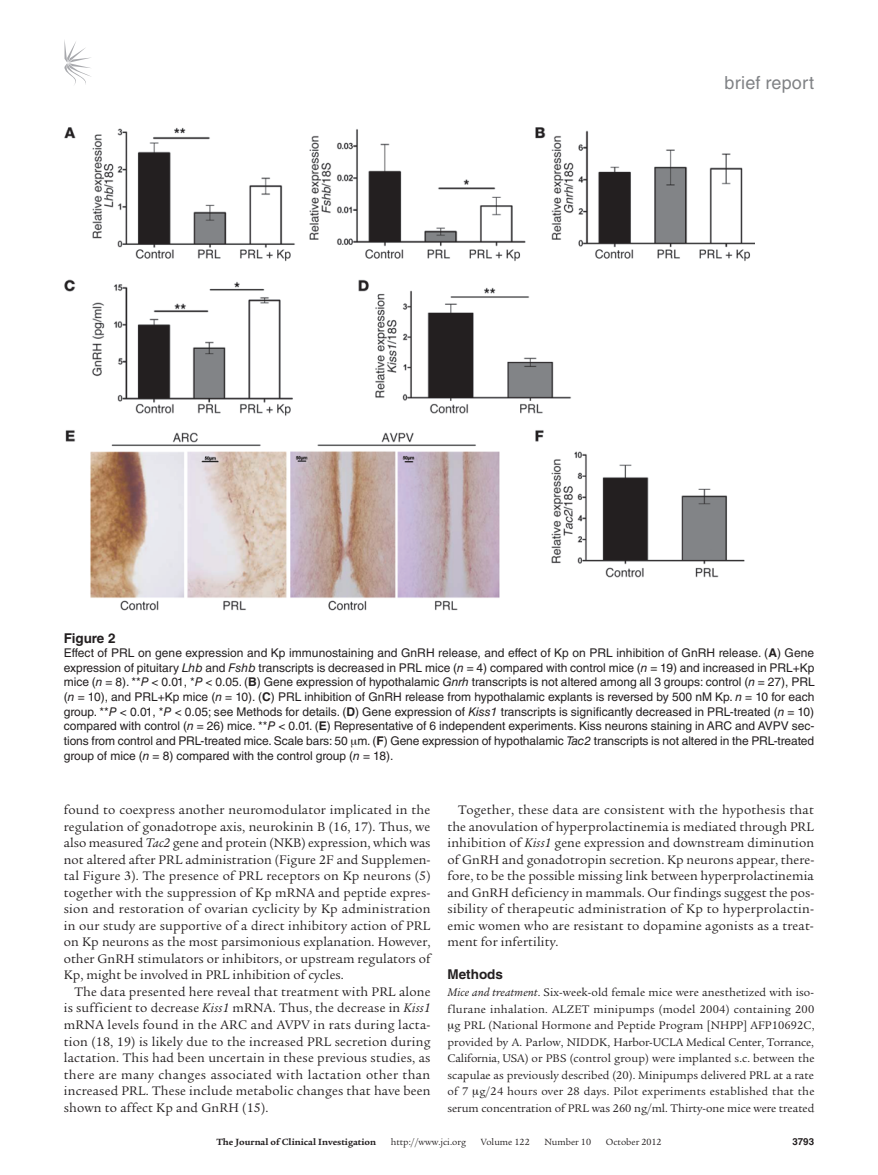
<style>
.page{position:relative;width:878px;height:1175px;background:#fff}
.page>*{position:absolute;margin:0;border:0;box-sizing:border-box;transform-origin:0 0}
.t1{font:18px "Helvetica LT Std";letter-spacing:.01em;color:#808285}
.t2{font:13.5px/16.5px "Legacy Serif Std";letter-spacing:.015em;color:#231f20;text-align:justify}
.t3{font:700 13.5px "Helvetica LT Std";color:#231f20}
.t4{font:12px/14.7px "Helvetica LT Std";color:#231f20;text-align:justify}
.t5{font:12px/16.5px "Legacy Serif Std";letter-spacing:.01em;color:#231f20;text-align:center}
.t6{font:9.75px "Legacy Serif Std";color:#231f20}
.t7{font:700 9.75px "Legacy Serif Std";color:#231f20}
.t8{font:700 9.75px "Helvetica LT Std";color:#231f20}
.s1{font-weight:700}
.s2{font-style:italic}
</style>
<div class="page">
<svg style="left:64px;top:40px;width:27px;height:45px"></svg>
<img style="left:64px;top:127px;width:690px;height:484px">
<h1 class="t1" style="left:724px;top:73px;width:91px">brief report</h1>
<p class="t3" style="left:64px;top:629px;width:53px">Figure 2</p>
<p class="t4" style="left:64px;top:645px;width:752px">Effect of PRL on gene expression and Kp immunostaining and GnRH release, and effect of Kp on PRL inhibition of GnRH release. (<span class="s1">A</span>) Gene expression of pituitary <span class="s2">Lhb</span> and <span class="s2">Fshb</span> transcripts is decreased in PRL mice (<span class="s2">n</span> = 4) compared with control mice (<span class="s2">n</span> = 19) and increased in PRL+Kp mice (<span class="s2">n</span> = 8). **<span class="s2">P</span> &lt; 0.01, *<span class="s2">P</span> &lt; 0.05. (<span class="s1">B</span>) Gene expression of hypothalamic <span class="s2">Gnrh</span> transcripts is not altered among all 3 groups: control (<span class="s2">n</span> = 27), PRL (<span class="s2">n</span> = 10), and PRL+Kp mice (<span class="s2">n</span> = 10). (<span class="s1">C</span>) PRL inhibition of GnRH release from hypothalamic explants is reversed by 500 nM Kp. <span class="s2">n</span> = 10 for each group. **<span class="s2">P</span> &lt; 0.01, *<span class="s2">P</span> &lt; 0.05; see Methods for details. (<span class="s1">D</span>) Gene expression of <span class="s2">Kiss1</span> transcripts is significantly decreased in PRL-treated (<span class="s2">n</span> = 10) compared with control (<span class="s2">n</span> = 26) mice. **<span class="s2">P</span> &lt; 0.01. (<span class="s1">E</span>) Representative of 6 independent experiments. Kiss neurons staining in ARC and AVPV sec&shy;tions from control and PRL-treated mice. Scale bars: 50 m. (<span class="s1">F</span>) Gene expression of hypothalamic <span class="s2">Tac2</span> transcripts is not altered in the PRL-treated group of mice (<span class="s2">n</span> = 8) compared with the control group (<span class="s2">n</span> = 18).</p>
<p class="t2" style="left:64px;top:802px;width:368px">found to coexpress another neuromodulator implicated in the regulation of gonadotrope axis, neurokinin B (16, 17). Thus, we also measured <span class="s2">Tac2</span> gene and protein (NKB) expression, which was not altered after PRL administration (Figure 2F and Supplemen&shy;tal Figure 3). The presence of PRL receptors on Kp neurons (5) together with the suppression of Kp mRNA and peptide expres&shy;sion and restoration of ovarian cyclicity by Kp administration in our study are supportive of a direct inhibitory action of PRL on Kp neurons as the most parsimonious explanation. However, other GnRH stimulators or inhibitors, or upstream regulators of Kp, might be involved in PRL inhibition of cycles.</p>
<p class="t2" style="left:64px;top:983px;width:368px;text-indent:11px">The data presented here reveal that treatment with PRL alone is sufficient to decrease <span class="s2">Kiss1</span> mRNA. Thus, the decrease in <span class="s2">Kiss1 </span>mRNA levels found in the ARC and AVPV in rats during lacta&shy;tion (18, 19) is likely due to the increased PRL secretion during lactation. This had been uncertain in these previous studies, as there are many changes associated with lactation other than increased PRL. These include metabolic changes that have been shown to affect Kp and GnRH (15).</p>
<p class="t2" style="left:447px;top:802px;width:368px;text-indent:11px">Together, these data are consistent with the hypothesis that the anovulation of hyperprolactinemia is mediated through PRL inhibition of <span class="s2">Kiss1</span> gene expression and downstream diminution of GnRH and gonadotropin secretion. Kp neurons appear, there&shy;fore, to be the possible missing link between hyperprolactinemia and GnRH deficiency in mammals. Our findings suggest the pos&shy;sibility of therapeutic administration of Kp to hyperprolactin&shy;emic women who are resistant to dopamine agonists as a treat&shy;ment for infertility.</p>
<p class="t3" style="left:447px;top:966px;width:57px">Methods</p>
<p class="t5" style="left:447px;top:984px;width:368px"><span class="s2">Mice and treatment</span>. Six-week-old female mice were anesthetized with iso&shy;flurane inhalation. ALZET minipumps (model 2004) containing 200 g PRL (National Hormone and Peptide Program [NHPP] AFP10692C, provided by A. Parlow, NIDDK, Harbor-UCLA Medical Center, Torrance, California, USA) or PBS (control group) were implanted s.c. between the scapulae as previously described (20). Minipumps delivered PRL at a rate of 7 g/24 hours over 28 days. Pilot experiments established that the serum concentration of PRL was 260 ng/ml. Thirty-one mice were treated</p>
<p class="t7" style="left:216px;top:1135px;width:161px">The Journal of Clinical Investigation</p>
<p class="t6" style="left:391px;top:1136px;width:77px">http://www.jci.org</p>
<p class="t6" style="left:480px;top:1136px;width:50px">Volume 122</p>
<p class="t6" style="left:544px;top:1136px;width:48px">Number 10</p>
<p class="t6" style="left:605px;top:1136px;width:57px">October 2012</p>
<p class="t8" style="left:792px;top:1135px;width:23px">3793</p>
</div>
